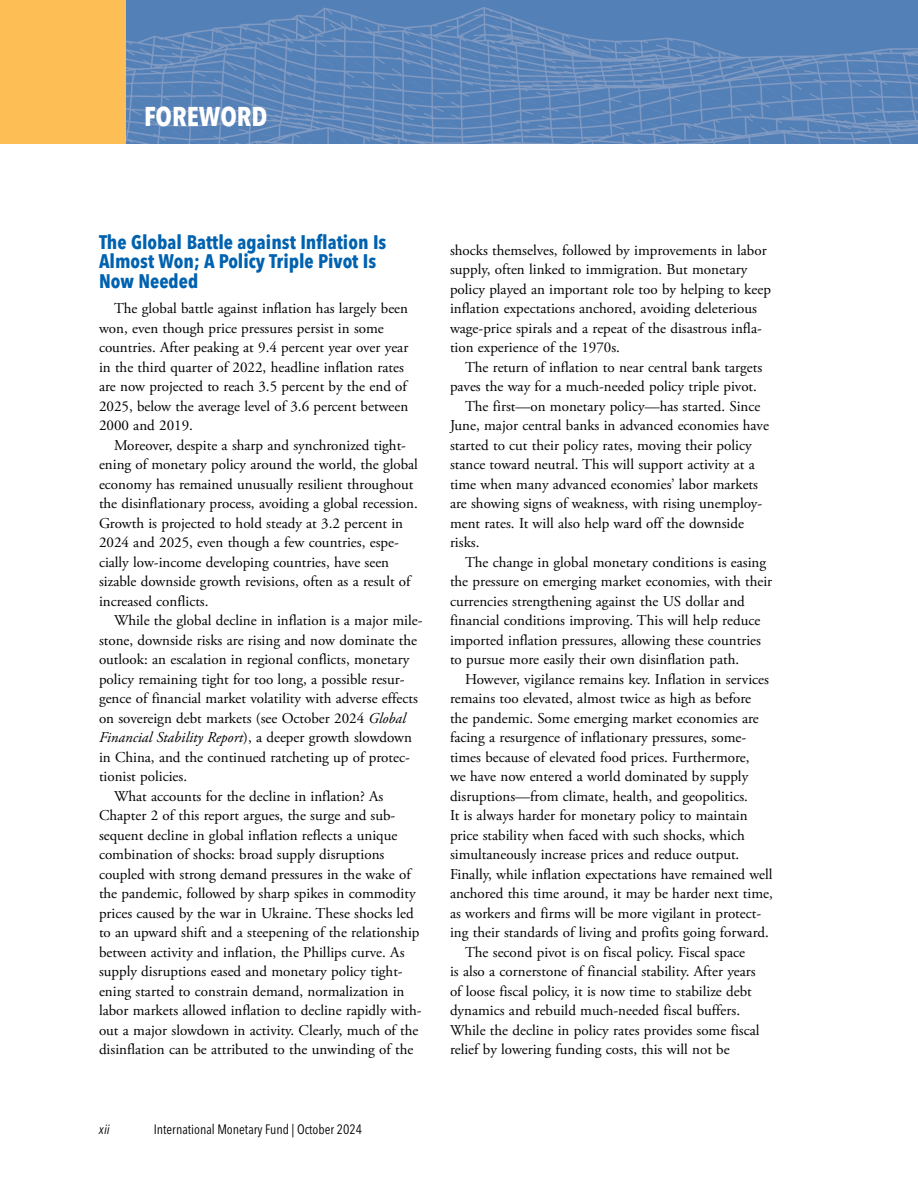
<style>
.page{position:relative;width:918px;height:1188px;background:#fff}
.page>*{position:absolute;margin:0;border:0;box-sizing:border-box;transform-origin:0 0}
.t1{font:700 condensed 27px "Avenir Next W1 G";color:#fff}
.t2{font:700 condensed 19.5px/19.5px "Avenir Next W1 G";color:#0062af}
.t3{font:15px/19.5px "Adobe Garamond Pro";color:#000}
.t4{font:italic 15px "Adobe Garamond Pro";color:#000}
.t5{font:condensed 13.5px "Avenir Next W1 G";color:#000}
.t6{font:italic condensed 13.5px "Avenir Next W1 G";color:#000}
.s1{font-style:italic}
.s2{font-style:normal}
</style>
<div class="page">
<img style="left:126px;top:0;width:792px;height:144px">
<div style="left:0;top:0;width:126px;height:144px;background:#fdbe56"></div>
<h1 class="t1" style="left:144px;top:95px;width:125px">FOREWORD</h1>
<h2 class="t2" style="left:99px;top:231px;width:289px">The Global Battle against Inflation Is<br>Almost Won; A Policy Triple Pivot Is<br>Now Needed</h2>
<p class="t3" style="left:99px;top:299px;width:311px;text-indent:15px">The global battle against inflation has largely been won, even though price pressures persist in some countries. After peaking at 9.4 percent year over year in the third quarter of 2022, headline inflation rates are now projected to reach 3.5 percent by the end of 2025, below the average level of 3.6 percent between 2000 and 2019.</p>
<p class="t3" style="left:99px;top:436px;width:320px;text-indent:15px">Moreover, despite a sharp and synchronized tight&shy;ening of monetary policy around the world, the global economy has remained unusually resilient throughout the disinflationary process, avoiding a global recession.<br>Growth is projected to hold steady at 3.2 percent in 2024 and 2025, even though a few countries, espe&shy;cially low-income developing countries, have seen sizable downside growth revisions, often as a result of increased conflicts.</p>
<p class="t3" style="left:114px;top:611px;width:310px">While the global decline in inflation is a major mile-</p>
<p class="t3" style="left:99px;top:631px;width:320px">stone, downside risks are rising and now dominate the</p>
<p class="t3" style="left:99px;top:650px;width:312px">outlook: an escalation in regional conflicts, monetary</p>
<p class="t3" style="left:99px;top:670px;width:307px">policy remaining tight for too long, a possible resur-</p>
<p class="t3" style="left:99px;top:689px;width:320px">gence of financial market volatility with adverse effects</p>
<p class="t3" style="left:99px;top:709px;width:308px">on sovereign debt markets (see October 2024 <span class="s1">Global</span></p>
<p class="t4" style="left:99px;top:729px;width:315px">Financial Stability Report<span class="s2">), a deeper growth slowdown</span></p>
<p class="t3" style="left:99px;top:748px;width:312px">in China, and the continued ratcheting up of protec-</p>
<p class="t3" style="left:99px;top:767px;width:90px">tionist policies.</p>
<p class="t3" style="left:114px;top:787px;width:271px">What accounts for the decline in inflation? As</p>
<p class="t3" style="left:99px;top:806px;width:298px">Chapter 2 of this report argues, the surge and sub-</p>
<p class="t3" style="left:99px;top:826px;width:300px">sequent decline in global inflation reflects a unique</p>
<p class="t3" style="left:99px;top:845px;width:287px">combination of shocks: broad supply disruptions</p>
<p class="t3" style="left:99px;top:865px;width:313px">coupled with strong demand pressures in the wake of</p>
<p class="t3" style="left:99px;top:884px;width:318px">the pandemic, followed by sharp spikes in commodity</p>
<p class="t3" style="left:99px;top:904px;width:316px">prices caused by the war in Ukraine. These shocks led</p>
<p class="t3" style="left:99px;top:923px;width:322px">to an upward shift and a steepening of the relationship</p>
<p class="t3" style="left:99px;top:943px;width:307px">between activity and inflation, the Phillips curve. As</p>
<p class="t3" style="left:99px;top:962px;width:305px">supply disruptions eased and monetary policy tight-</p>
<p class="t3" style="left:99px;top:982px;width:307px">ening started to constrain demand, normalization in</p>
<p class="t3" style="left:99px;top:1001px;width:324px">labor markets allowed inflation to decline rapidly with-</p>
<p class="t3" style="left:99px;top:1021px;width:321px">out a major slowdown in activity. Clearly, much of the</p>
<p class="t3" style="left:99px;top:1040px;width:316px">disinflation can be attributed to the unwinding of the</p>
<p class="t6" style="left:99px;top:1118px;width:12px">xii</p>
<p class="t5" style="left:154px;top:1118px;width:210px">International Monetary Fund | October 2024</p>
<p class="t3" style="left:450px;top:241px;width:322px">shocks themselves, followed by improvements in labor supply, often linked to immigration. But monetary policy played an important role too by helping to keep inflation expectations anchored, avoiding deleterious wage-price spirals and a repeat of the disastrous infla&shy;tion experience of the 1970s.</p>
<p class="t3" style="left:465px;top:358px;width:299px">The return of inflation to near central bank targets</p>
<p class="t3" style="left:450px;top:377px;width:309px">paves the way for a much-needed policy triple pivot.</p>
<p class="t3" style="left:465px;top:397px;width:297px">The first—on monetary policy—has started. Since</p>
<p class="t3" style="left:450px;top:416px;width:320px">June, major central banks in advanced economies have</p>
<p class="t3" style="left:450px;top:436px;width:303px">started to cut their policy rates, moving their policy</p>
<p class="t3" style="left:450px;top:455px;width:306px">stance toward neutral. This will support activity at a</p>
<p class="t3" style="left:450px;top:475px;width:310px">time when many advanced economies’ labor markets</p>
<p class="t3" style="left:450px;top:494px;width:314px">are showing signs of weakness, with rising unemploy-</p>
<p class="t3" style="left:450px;top:514px;width:295px">ment rates. It will also help ward off the downside</p>
<p class="t3" style="left:450px;top:533px;width:31px">risks.</p>
<p class="t3" style="left:465px;top:553px;width:303px">The change in global monetary conditions is easing</p>
<p class="t3" style="left:450px;top:572px;width:324px">the pressure on emerging market economies, with their</p>
<p class="t3" style="left:450px;top:592px;width:296px">currencies strengthening against the US dollar and</p>
<p class="t3" style="left:450px;top:611px;width:312px">financial conditions improving. This will help reduce</p>
<p class="t3" style="left:450px;top:631px;width:312px">imported inflation pressures, allowing these countries</p>
<p class="t3" style="left:450px;top:650px;width:291px">to pursue more easily their own disinflation path.</p>
<p class="t3" style="left:465px;top:670px;width:305px">However, vigilance remains key. Inflation in services</p>
<p class="t3" style="left:450px;top:689px;width:303px">remains too elevated, almost twice as high as before</p>
<p class="t3" style="left:450px;top:709px;width:310px">the pandemic. Some emerging market economies are</p>
<p class="t3" style="left:450px;top:728px;width:298px">facing a resurgence of inflationary pressures, some-</p>
<p class="t3" style="left:450px;top:748px;width:301px">times because of elevated food prices. Furthermore,</p>
<p class="t3" style="left:450px;top:767px;width:300px">we have now entered a world dominated by supply</p>
<p class="t3" style="left:450px;top:787px;width:300px">disruptions—from climate, health, and geopolitics.</p>
<p class="t3" style="left:450px;top:806px;width:299px">It is always harder for monetary policy to maintain</p>
<p class="t3" style="left:450px;top:826px;width:296px">price stability when faced with such shocks, which</p>
<p class="t3" style="left:450px;top:845px;width:291px">simultaneously increase prices and reduce output.</p>
<p class="t3" style="left:450px;top:865px;width:324px">Finally, while inflation expectations have remained well</p>
<p class="t3" style="left:450px;top:884px;width:324px">anchored this time around, it may be harder next time,</p>
<p class="t3" style="left:450px;top:904px;width:313px">as workers and firms will be more vigilant in protect-</p>
<p class="t3" style="left:450px;top:923px;width:320px">ing their standards of living and profits going forward.</p>
<p class="t3" style="left:465px;top:943px;width:282px">The second pivot is on fiscal policy. Fiscal space</p>
<p class="t3" style="left:450px;top:962px;width:307px">is also a cornerstone of financial stability. After years</p>
<p class="t3" style="left:450px;top:982px;width:303px">of loose fiscal policy, it is now time to stabilize debt</p>
<p class="t3" style="left:450px;top:1001px;width:292px">dynamics and rebuild much-needed fiscal buffers.</p>
<p class="t3" style="left:450px;top:1021px;width:311px">While the decline in policy rates provides some fiscal</p>
<p class="t3" style="left:450px;top:1040px;width:281px">relief by lowering funding costs, this will not be</p>
</div>
